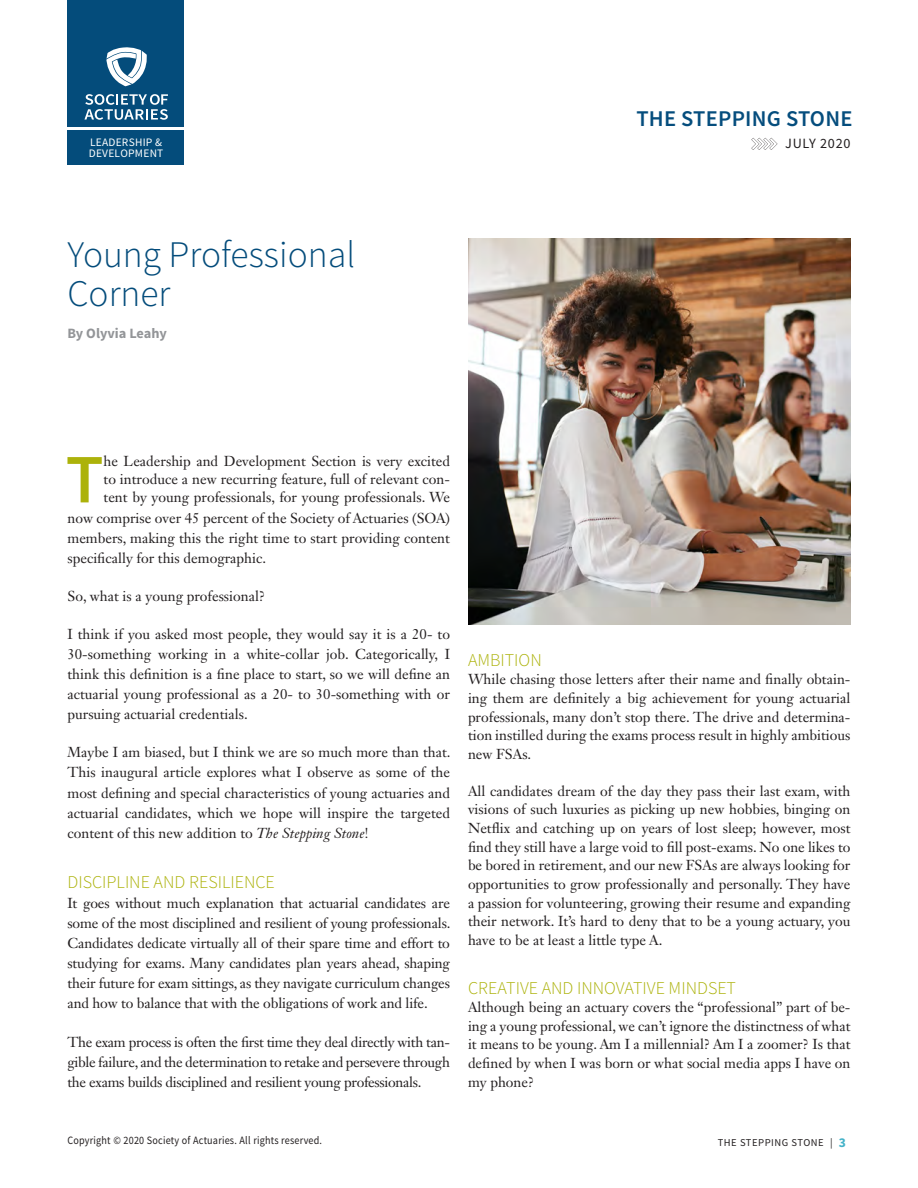
<style>
.page{position:relative;width:918px;height:1188px;background:#fff}
.page>*{position:absolute;margin:0;border:0;box-sizing:border-box;transform-origin:0 0}
.Article_Body___space{font:600 69.3px "Source Sans Pro";color:#acb20a}
.Article_TItle{font:300 37.5px/39.6px "Source Sans Pro";color:#044c7b}
.t1{font:600 22.5px "Source Sans Pro";letter-spacing:.01em;color:#054d7d}
.Article_Subhead_A{font:300 18px "Source Sans Pro";color:#acb20a}
.Article_Body___space-2{font:14.25px/20.1px "Janson Text LT Std";color:#231f20;text-align:justify}
.Article_Author_Bylin{font:700 14.25px "Source Sans Pro";color:#939598}
.Folio_Right{font:14.1px "Source Sans Pro";letter-spacing:.05em;color:#231f20}
.t2{font:11.4px/10.8px "Source Sans Pro";letter-spacing:.02em;color:#fff}
.t3{font:11.25px "Source Sans Pro";letter-spacing:.02em;color:#231f20;scale:.9 1}
.Folio_Right-2{font:10.5px "Source Sans Pro";letter-spacing:.05em;color:#231f20}
.s1{font-style:italic}
.s2{font-weight:700;font-size:13.5px;color:#43b2c8}
</style>
<div class="page">
<div style="left:68px;top:0;width:116px;height:165px;background:#044c7b"></div>
<svg style="left:106px;top:47px;width:41px;height:39px"></svg>
<svg style="left:84px;top:94px;width:84px;height:26px"></svg>
<hr style="left:68px;top:128px;width:117px;height:2px;background:#fff">
<svg style="left:751px;top:138px;width:26px;height:12px"></svg>
<img style="left:468px;top:238px;width:382px;height:386px">
<p class="t1" style="left:636px;top:104px;width:217px">THE STEPPING STONE</p>
<p class="t2" style="left:89px;top:137px;width:76px">LEADERSHIP &amp;<br>DEVELOPMENT</p>
<p class="Folio_Right" style="left:785px;top:134px;width:67px">JULY 2020</p>
<p class="Article_TItle" style="left:68px;top:235px;width:289px">Young Professional<br>Corner</p>
<p class="Article_Author_Bylin" style="left:68px;top:324px;width:101px">By Olyvia Leahy</p>
<p class="Article_Body___space" style="left:66px;top:436px;width:39px">T</p>
<p class="Article_Body___space-2" style="left:104px;top:452px;width:348px;line-height:18px">he Leadership and Development Section is very excited to introduce a new recurring feature, full of relevant con&shy;tent by young professionals, for young professionals. We</p>
<p class="Article_Body___space-2" style="left:68px;top:507px;width:384px">now comprise over 45 percent of the Society of Actuaries (SOA) members, making this the right time to start providing content specifically for this demographic.</p>
<p class="Article_Body___space-2" style="left:68px;top:586px;width:199px">So, what is a young professional?</p>
<p class="Article_Body___space-2" style="left:68px;top:624px;width:384px">I think if you asked most people, they would say it is a 20- to 30-something working in a white-collar job. Categorically, I think this definition is a fine place to start, so we will define an actuarial young professional as a 20- to 30-something with or pursuing actuarial credentials.</p>
<p class="Article_Body___space-2" style="left:68px;top:742px;width:385px">Maybe I am biased, but I think we are so much more than that.<br>This inaugural article explores what I observe as some of the most defining and special characteristics of young actuaries and actuarial candidates, which we hope will inspire the targeted content of this new addition to <span class="s1">The Stepping Stone</span>!</p>
<p class="Article_Subhead_A" style="left:68px;top:871px;width:209px">DISCIPLINE AND RESILIENCE</p>
<p class="Article_Body___space-2" style="left:68px;top:893px;width:385px">It goes without much explanation that actuarial candidates are some of the most disciplined and resilient of young professionals.<br>Candidates dedicate virtually all of their spare time and effort to studying for exams. Many candidates plan years ahead, shaping their future for exam sittings, as they navigate curriculum changes and how to balance that with the obligations of work and life.</p>
<p class="Article_Body___space-2" style="left:68px;top:1031px;width:384px">The exam process is often the first time they deal directly with tan&shy;gible failure, and the determination to retake and persevere through the exams builds disciplined and resilient young professionals.</p>
<p class="Article_Subhead_A" style="left:468px;top:649px;width:75px">AMBITION</p>
<p class="Article_Body___space-2" style="left:468px;top:670px;width:384px;line-height:18.6px">While chasing those letters after their name and finally obtain&shy;ing them are definitely a big achievement for young actuarial professionals, many don’t stop there. The drive and determina&shy;tion instilled during the exams process result in highly ambitious new FSAs.</p>
<p class="Article_Body___space-2" style="left:468px;top:781px;width:384px;line-height:18.6px">All candidates dream of the day they pass their last exam, with visions of such luxuries as picking up new hobbies, binging on Netflix and catching up on years of lost sleep; however, most find they still have a large void to fill post-exams. No one likes to be bored in retirement, and our new FSAs are always looking for opportunities to grow professionally and personally. They have a passion for volunteering, growing their resume and expanding their network. It’s hard to deny that to be a young actuary, you have to be at least a little type A.</p>
<p class="Article_Subhead_A" style="left:468px;top:977px;width:270px">CREATIVE AND INNOVATIVE MINDSET</p>
<p class="Article_Body___space-2" style="left:468px;top:998px;width:384px;line-height:18.6px">Although being an actuary covers the “professional” part of be&shy;ing a young professional, we can’t ignore the distinctness of what it means to be young. Am I a millennial? Am I a zoomer? Is that defined by when I was born or what social media apps I have on my phone?</p>
<p class="t3" style="left:68px;top:1133px;width:284px">Copyright © 2020 Society of Actuaries. All rights reserved.</p>
<p class="Folio_Right-2" style="left:718px;top:1136px;width:130px">THE STEPPING STONE | <span class="s2">3</span></p>
</div>
